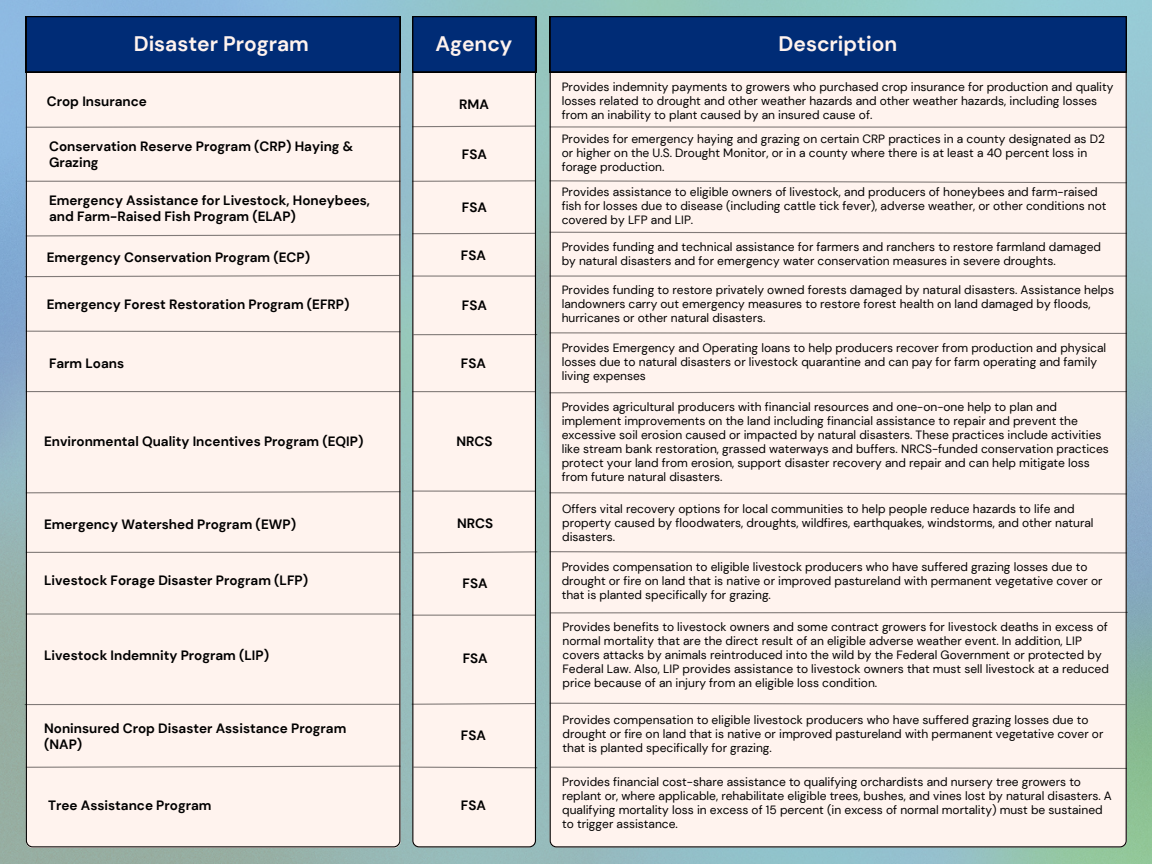
<style>
.page{position:relative;width:1152px;height:864px;background:#fff}
.page>*{position:absolute;margin:0;border:0;box-sizing:border-box;transform-origin:0 0}
.t1{font:700 21px "DM Sans";color:#fff3ee}
.t2{font:700 13.5px/15.8px "DM Sans";color:#000}
.t3{font:12px/14px "DM Sans";color:#000}
</style>
<div class="page">
<img style="left:0;top:0;width:1152px;height:864px">
<div style="left:26px;top:72px;width:374px;height:775px;background:#fff3ee"></div>
<div style="left:26px;top:16px;width:374px;height:56px;background:#002c76"></div>
<div style="left:412px;top:72px;width:124px;height:775px;background:#fff3ee"></div>
<div style="left:550px;top:72px;width:577px;height:775px;background:#fff3ee"></div>
<svg style="left:412px;top:16px;width:124px;height:56px;background:#00296f"></svg>
<div style="left:550px;top:16px;width:577px;height:56px;background:#002c76"></div>
<hr style="left:26px;top:181px;width:374px;height:1px;background:#000">
<svg style="left:25px;top:126px;width:377px;height:2px"></svg>
<svg style="left:25px;top:234px;width:377px;height:3px"></svg>
<svg style="left:24px;top:274px;width:376px;height:4px;background:#dacfcb"></svg>
<svg style="left:25px;top:330px;width:377px;height:3px"></svg>
<hr style="left:26px;top:391px;width:374px;height:1px;background:#000">
<svg style="left:25px;top:491px;width:377px;height:3px"></svg>
<hr style="left:26px;top:552px;width:374px;height:1px;background:#000">
<hr style="left:26px;top:613px;width:374px;height:2px;background:#000">
<hr style="left:25px;top:704px;width:374px;height:1px;background:#000">
<svg style="left:25px;top:765px;width:377px;height:3px"></svg>
<svg style="left:411px;top:125px;width:126px;height:3px"></svg>
<hr style="left:550px;top:126px;width:577px;height:2px;background:#000">
<svg style="left:411px;top:180px;width:126px;height:2px"></svg>
<svg style="left:549px;top:180px;width:579px;height:4px;background:#dad0cb"></svg>
<hr style="left:412px;top:233px;width:124px;height:1px;background:#000">
<svg style="left:549px;top:231px;width:579px;height:3px;background:#cec4c0"></svg>
<hr style="left:412px;top:275px;width:124px;height:2px;background:#000">
<hr style="left:550px;top:275px;width:577px;height:2px;background:#000">
<hr style="left:413px;top:334px;width:124px;height:1px;background:#000">
<svg style="left:549px;top:332px;width:579px;height:3px;background:#cec4c0"></svg>
<hr style="left:412px;top:391px;width:124px;height:1px;background:#000">
<svg style="left:549px;top:390px;width:579px;height:4px;background:#dad0cb"></svg>
<hr style="left:412px;top:491px;width:124px;height:1px;background:#000">
<svg style="left:412px;top:551px;width:126px;height:3px"></svg>
<svg style="left:549px;top:492px;width:579px;height:3px;background:#cec4c0"></svg>
<hr style="left:412px;top:615px;width:124px;height:1px;background:#000">
<svg style="left:549px;top:551px;width:579px;height:3px;background:#cec4c0"></svg>
<svg style="left:411px;top:702px;width:126px;height:3px"></svg>
<svg style="left:549px;top:611px;width:580px;height:3px;background:#cec4c0"></svg>
<svg style="left:412px;top:766px;width:126px;height:3px"></svg>
<svg style="left:549px;top:702px;width:578px;height:4px;background:#dad0cb"></svg>
<svg style="left:550px;top:766px;width:578px;height:4px;background:#dad0cb"></svg>
<p class="t1" style="left:134px;top:30px;width:177px">Disaster Program</p>
<p class="t1" style="left:435px;top:30px;width:79px">Agency</p>
<p class="t1" style="left:779px;top:30px;width:120px">Description</p>
<p class="t2" style="left:47px;top:93px;width:102px">Crop Insurance</p>
<p class="t2" style="left:49px;top:138px;width:306px">Conservation Reserve Program (CRP) Haying &amp;<br>Grazing</p>
<p class="t2" style="left:49px;top:193px;width:323px">Emergency Assistance for Livestock, Honeybees, and Farm-Raised Fish Program (ELAP)</p>
<p class="t2" style="left:47px;top:250px;width:265px">Emergency Conservation Program (ECP)</p>
<p class="t2" style="left:47px;top:296px;width:304px">Emergency Forest Restoration Program (EFRP)</p>
<p class="t2" style="left:459px;top:96px;width:31px">RMA</p>
<p class="t2" style="left:462px;top:146px;width:26px">FSA</p>
<p class="t2" style="left:462px;top:199px;width:26px">FSA</p>
<p class="t2" style="left:461px;top:248px;width:26px">FSA</p>
<p class="t2" style="left:462px;top:298px;width:26px">FSA</p>
<p class="t3" style="left:562px;top:80px;width:553px">Provides indemnity payments to growers who purchased crop insurance for production and quality losses related to drought and other weather hazards and other weather hazards, including losses from an inability to plant caused by an insured cause of.</p>
<p class="t3" style="left:562px;top:131px;width:545px">Provides for emergency haying and grazing on certain CRP practices in a county designated as D2 or higher on the U.S. Drought Monitor, or in a county where there is at least a 40 percent loss in forage production.</p>
<p class="t3" style="left:562px;top:185px;width:546px">Provides assistance to eligible owners of livestock, and producers of honeybees and farm-raised fish for losses due to disease (including cattle tick fever), adverse weather, or other conditions not covered by LFP and LIP.</p>
<p class="t3" style="left:562px;top:240px;width:541px">Provides funding and technical assistance for farmers and ranchers to restore farmland damaged by natural disasters and for emergency water conservation measures in severe droughts.</p>
<p class="t3" style="left:562px;top:283px;width:554px">Provides funding to restore privately owned forests damaged by natural disasters. Assistance helps landowners carry out emergency measures to restore forest health on land damaged by floods, hurricanes or other natural disasters.</p>
<p class="t2" style="left:49px;top:355px;width:77px">Farm Loans</p>
<p class="t2" style="left:461px;top:355px;width:26px">FSA</p>
<p class="t3" style="left:562px;top:341px;width:546px">Provides Emergency and Operating loans to help producers recover from production and physical losses due to natural disasters or livestock quarantine and can pay for farm operating and family living expenses</p>
<p class="t2" style="left:44px;top:434px;width:321px">Environmental Quality Incentives Program (EQIP)</p>
<p class="t2" style="left:44px;top:517px;width:253px">Emergency Watershed Program (EWP)</p>
<p class="t2" style="left:44px;top:572px;width:265px">Livestock Forage Disaster Program (LFP)</p>
<p class="t2" style="left:44px;top:647px;width:226px">Livestock Indemnity Program (LIP)</p>
<p class="t2" style="left:44px;top:721px;width:304px">Noninsured Crop Disaster Assistance Program (NAP)</p>
<p class="t2" style="left:48px;top:798px;width:165px">Tree Assistance Program</p>
<p class="t2" style="left:456px;top:434px;width:38px">NRCS</p>
<p class="t2" style="left:457px;top:515px;width:38px">NRCS</p>
<p class="t2" style="left:463px;top:576px;width:26px">FSA</p>
<p class="t2" style="left:463px;top:650px;width:26px">FSA</p>
<p class="t2" style="left:461px;top:728px;width:26px">FSA</p>
<p class="t2" style="left:461px;top:798px;width:26px">FSA</p>
<p class="t3" style="left:562px;top:400px;width:549px">Provides agricultural producers with financial resources and one-on-one help to plan and implement improvements on the land including financial assistance to repair and prevent the excessive soil erosion caused or impacted by natural disasters. These practices include activities like stream bank restoration, grassed waterways and buffers. NRCS-funded conservation practices protect your land from erosion, support disaster recovery and repair and can help mitigate loss from future natural disasters.</p>
<p class="t3" style="left:562px;top:502px;width:533px">Offers vital recovery options for local communities to help people reduce hazards to life and property caused by floodwaters, droughts, wildfires, earthquakes, windstorms, and other natural disasters.</p>
<p class="t3" style="left:562px;top:560px;width:542px">Provides compensation to eligible livestock producers who have suffered grazing losses due to drought or fire on land that is native or improved pastureland with permanent vegetative cover or that is planted specifically for grazing.</p>
<p class="t3" style="left:563px;top:620px;width:548px">Provides benefits to livestock owners and some contract growers for livestock deaths in excess of normal mortality that are the direct result of an eligible adverse weather event. In addition, LIP covers attacks by animals reintroduced into the wild by the Federal Government or protected by Federal Law. Also, LIP provides assistance to livestock owners that must sell livestock at a reduced price because of an injury from an eligible loss condition.</p>
<p class="t3" style="left:563px;top:713px;width:542px">Provides compensation to eligible livestock producers who have suffered grazing losses due to drought or fire on land that is native or improved pastureland with permanent vegetative cover or that is planted specifically for grazing.</p>
<p class="t3" style="left:562px;top:775px;width:551px">Provides financial cost-share assistance to qualifying orchardists and nursery tree growers to replant or, where applicable, rehabilitate eligible trees, bushes, and vines lost by natural disasters. A qualifying mortality loss in excess of 15 percent (in excess of normal mortality) must be sustained to trigger assistance.</p>
</div>
